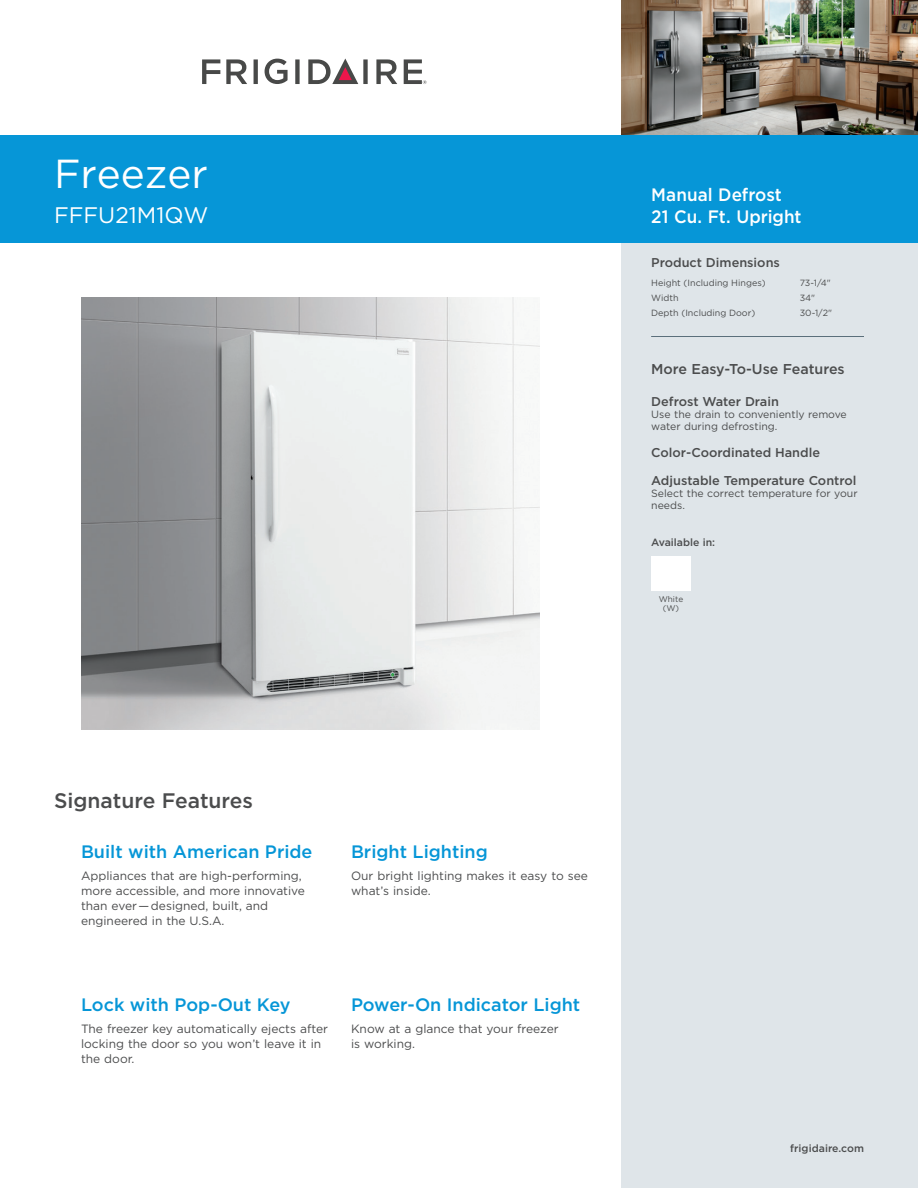
<style>
.page{position:relative;width:918px;height:1188px;background:#fff}
.page>*{position:absolute;margin:0;border:0;box-sizing:border-box;transform-origin:0 0}
.t1{font:40.5px "Gotham";color:#fff}
.t2{font:22.5px "Gotham";color:#fff}
.t3{font:500 21px "Gotham";color:#4b4c4d}
.t4{font:500 18px "Gotham";color:#0696d7}
.t5{font:500 18px/22.5px "Gotham";color:#fff;scale:.95 1}
.t6{font:500 14.25px "Gotham";color:#4b4c4d}
.t7{font:500 12.75px/27.8px "Gotham";color:#4b4c4d}
.t8{font:12px/15px "Gotham";color:#4b4c4d}
.t9{font:10.5px/12px "Gotham";color:#4b4c4d}
.t10{font:500 10.5px "Gotham";color:#4b4c4d}
.t11{font:9px "Gotham";color:#4b4c4d}
.t12{font:8.25px/9px "Gotham";letter-spacing:-.005em;color:#4b4c4d;text-align:center}
</style>
<div class="page">
<div style="left:621px;top:0;width:297px;height:1188px;background:#dfe5e9"></div>
<img style="left:621px;top:0;width:297px;height:135px">
<hr style="left:651px;top:336px;width:213px;height:1px;background:#5b6f7b">
<div style="left:0;top:135px;width:918px;height:108px;background:#0696d7"></div>
<svg style="left:265px;top:59px;width:23px;height:25px"></svg>
<svg style="left:202px;top:59px;width:18px;height:25px"></svg>
<svg style="left:226px;top:59px;width:21px;height:25px"></svg>
<svg style="left:254px;top:59px;width:4px;height:25px"></svg>
<svg style="left:295px;top:59px;width:5px;height:25px"></svg>
<svg style="left:376px;top:59px;width:21px;height:25px"></svg>
<svg style="left:308px;top:59px;width:60px;height:25px"></svg>
<svg style="left:404px;top:59px;width:23px;height:25px"></svg>
<img style="left:81px;top:297px;width:459px;height:432px">
<div style="left:651px;top:556px;width:40px;height:35px;background:#fff"></div>
<h1 class="t1" style="left:54px;top:147px;width:155px">Freezer</h1>
<h2 class="t2" style="left:54px;top:201px;width:156px">FFFU21M1QW</h2>
<h3 class="t5" style="left:651px;top:183px;width:160px">Manual Defrost<br>21 Cu. Ft. Upright</h3>
<p class="t7" style="left:651px;top:249px;width:130px">Product Dimensions</p>
<p class="t11" style="left:651px;top:277px;width:116px">Height (Including Hinges)</p>
<p class="t11" style="left:800px;top:277px;width:33px">73-1/4"</p>
<p class="t11" style="left:651px;top:292px;width:29px">Width</p>
<p class="t11" style="left:800px;top:292px;width:17px">34"</p>
<p class="t11" style="left:651px;top:307px;width:106px">Depth (Including Door)</p>
<p class="t11" style="left:800px;top:307px;width:34px">30-1/2"</p>
<p class="t6" style="left:651px;top:359px;width:195px">More Easy-To-Use Features</p>
<p class="t7" style="left:651px;top:387px;width:129px">Defrost Water Drain</p>
<p class="t9" style="left:651px;top:408px;width:197px">Use the drain to conveniently remove water during defrosting.</p>
<p class="t7" style="left:651px;top:439px;width:207px">Color-Coordinated Handle<br>Adjustable Temperature Control</p>
<p class="t9" style="left:651px;top:487px;width:208px">Select the correct temperature for your needs.</p>
<p class="t10" style="left:651px;top:535px;width:65px">Available in:</p>
<p class="t12" style="left:659px;top:594px;width:26px">White (W)</p>
<h3 class="t3" style="left:54px;top:787px;width:201px">Signature Features</h3>
<h3 class="t4" style="left:81px;top:840px;width:233px">Built with American Pride</h3>
<p class="t8" style="left:81px;top:868px;width:226px">Appliances that are high-performing, more accessible, and more innovative than ever — designed, built, and engineered in the U.S.A.</p>
<h3 class="t4" style="left:351px;top:840px;width:138px">Bright Lighting</h3>
<p class="t8" style="left:351px;top:868px;width:238px">Our bright lighting makes it easy to see what’s inside.</p>
<h3 class="t4" style="left:81px;top:993px;width:211px">Lock with Pop-Out Key</h3>
<p class="t8" style="left:81px;top:1021px;width:249px">The freezer key automatically ejects after locking the door so you won’t leave it in the door.</p>
<h3 class="t4" style="left:351px;top:993px;width:231px">Power-On Indicator Light</h3>
<p class="t8" style="left:351px;top:1021px;width:209px">Know at a glance that your freezer is working.</p>
<p class="t10" style="left:790px;top:1141px;width:75px">frigidaire.com</p>
</div>
